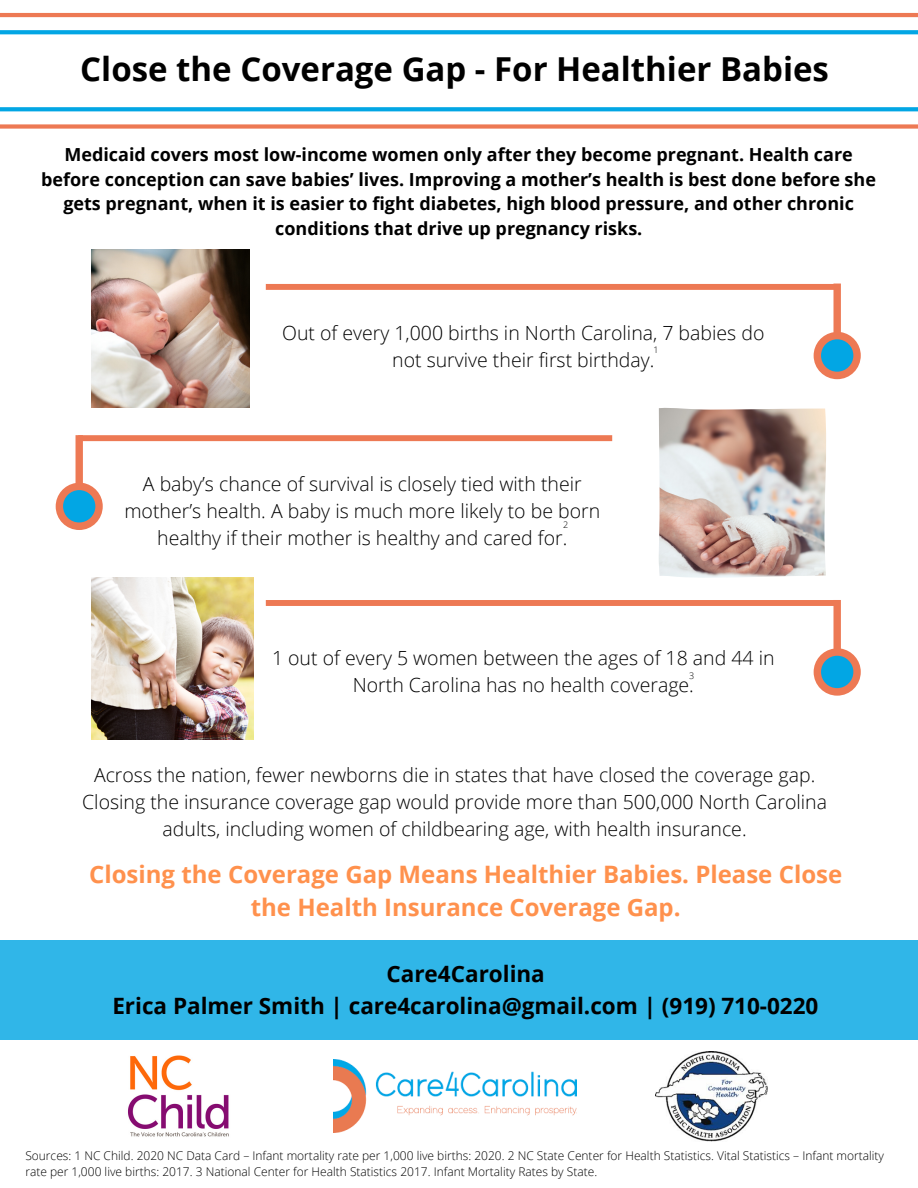
<style>
.page{position:relative;width:918px;height:1188px;background:#fff}
.page>*{position:absolute;margin:0;border:0;box-sizing:border-box;transform-origin:0 0}
.t1{font:700 33px "Open Sans";color:#000}
.t2{font:700 24px/32.7px "Open Sans";color:#ff914d;text-align:center}
.t3{font:700 22.5px/31.5px "Open Sans";color:#000;text-align:center}
.t4{font:300 19.5px/27px "Open Sans";color:#000;text-align:center}
.t5{font:700 18px/24.8px "Open Sans";color:#000;text-align:center}
.t6{font:300 12px/15.8px "Open Sans";color:#000}
.t7{font:300 9px "Open Sans";color:#000}
</style>
<div class="page">
<svg style="left:56px;top:435px;width:556px;height:95px"></svg>
<div style="left:0;top:940px;width:918px;height:100px;background:#30b6e8"></div>
<svg style="left:266px;top:600px;width:595px;height:96px"></svg>
<svg style="left:266px;top:284px;width:595px;height:95px"></svg>
<svg style="left:0;top:30px;width:918px;height:4px;background:#0ba9e5"></svg>
<svg style="left:0;top:107px;width:918px;height:4px;background:#0daae5"></svg>
<hr style="left:0;top:13px;width:918px;height:4px;background:#ed7954">
<svg style="left:0;top:124px;width:918px;height:5px;background:#ef8d6e"></svg>
<img style="left:333px;top:1060px;width:243px;height:73px">
<img style="left:656px;top:1051px;width:111px;height:91px">
<img style="left:659px;top:408px;width:167px;height:170px">
<img style="left:92px;top:250px;width:158px;height:158px">
<img style="left:128px;top:1055px;width:101px;height:82px">
<img style="left:92px;top:578px;width:162px;height:162px">
<h1 class="t1" style="left:80px;top:46px;width:750px">Close the Coverage Gap - For Healthier Babies</h1>
<p class="t5" style="left:41px;top:141px;width:836px">Medicaid covers most low-income women only after they become pregnant. Health care before conception can save babies’ lives. Improving a mother’s health is best done before she gets pregnant, when it is easier to fight diabetes, high blood pressure, and other chronic conditions that drive up pregnancy risks.</p>
<p class="t4" style="left:282px;top:319px;width:484px">Out of every 1,000 births in North Carolina, 7 babies do not survive their first birthday.</p>
<p class="t7" style="left:653px;top:344px;width:7px">1</p>
<p class="t4" style="left:124px;top:470px;width:477px">A baby’s chance of survival is closely tied with their mother’s health. A baby is much more likely to be born healthy if their mother is healthy and cared for.</p>
<p class="t7" style="left:563px;top:518px;width:7px">2</p>
<p class="t4" style="left:272px;top:644px;width:504px">1 out of every 5 women between the ages of 18 and 44 in<br>North Carolina has no health coverage.</p>
<p class="t7" style="left:689px;top:670px;width:7px">3</p>
<p class="t4" style="left:82px;top:761px;width:746px">Across the nation, fewer newborns die in states that have closed the coverage gap.<br>Closing the insurance coverage gap would provide more than 500,000 North Carolina adults, including women of childbearing age, with health insurance.</p>
<p class="t2" style="left:89px;top:858px;width:755px">Closing the Coverage Gap Means Healthier Babies. Please Close the Health Insurance Coverage Gap.</p>
<p class="t3" style="left:112px;top:958px;width:708px">Care4Carolina<br>Erica Palmer Smith | care4carolina@gmail.com | (919) 710-0220</p>
<p class="t6" style="left:25px;top:1148px;width:860px">Sources: 1 NC Child. 2020 NC Data Card – Infant mortality rate per 1,000 live births: 2020. 2 NC State Center for Health Statistics. Vital Statistics – Infant mortality rate per 1,000 live births: 2017. 3 National Center for Health Statistics 2017. Infant Mortality Rates by State.</p>
</div>
